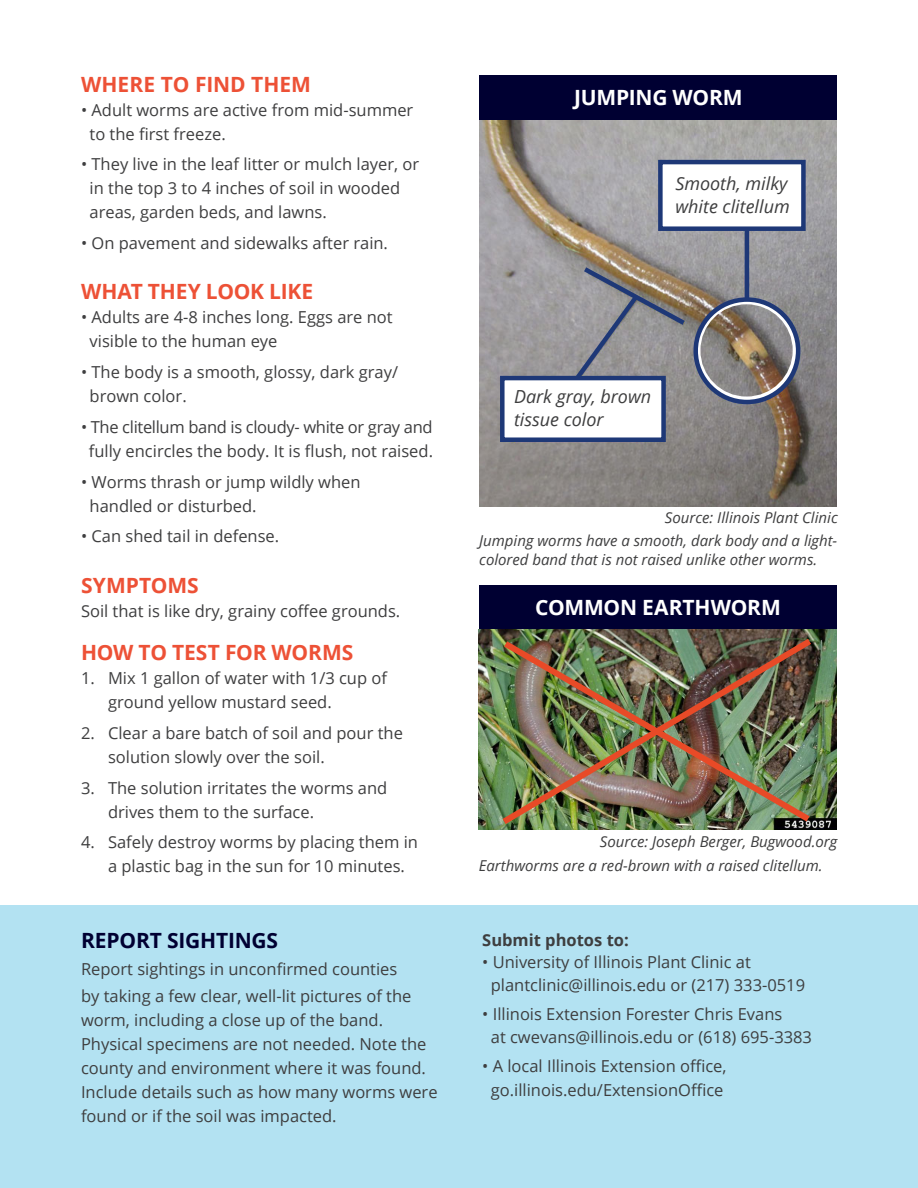
<style>
.page{position:relative;width:918px;height:1188px;background:#fff}
.page>*{position:absolute;margin:0;border:0;box-sizing:border-box;transform-origin:0 0}
.t1{font:700 21px "Open Sans";letter-spacing:-.005em;color:#ed5136}
.t2{font:700 21px "Open Sans";letter-spacing:-.01em;color:#fff}
.t3{font:700 21px "Open Sans";letter-spacing:-.005em;color:#000032}
.Photo_Caption{font:italic 18px/22.5px "Open Sans";color:#3e3e3f}
.Body_Text{font:16.5px/24px "Open Sans";color:#3e3e3f}
.Body_Text-2{font:16.5px/24px "Open Sans";letter-spacing:-.02em;color:#3e3e3f;text-align:center}
.Body_Text-3{font:700 16.5px "Open Sans";color:#3e3e3f}
.Photo_Caption-2{font:italic 15px/19.5px "Open Sans";color:#3e3e3f}
</style>
<div class="page">
<div style="left:0;top:905px;width:918px;height:283px;background:#b3e2f2"></div>
<div style="left:479px;top:76px;width:358px;height:45px;background:#000032"></div>
<img style="left:479px;top:121px;width:358px;height:386px">
<div style="left:696px;top:300px;width:101px;height:101px;border:4px solid #fff;border-radius:50%"></div>
<div style="left:693px;top:297px;width:107px;height:107px;border:4px solid #1e3877;border-radius:50%"></div>
<hr style="left:745px;top:221px;width:4px;height:79px;background:#1e3877">
<div style="left:660px;top:162px;width:143px;height:67px;background:#fff"></div>
<div style="left:658px;top:160px;width:148px;height:71px;border:4px solid #1e3877"></div>
<div style="left:502px;top:378px;width:162px;height:62px;background:#fff"></div>
<div style="left:500px;top:376px;width:166px;height:66px;border:4px solid #1e3877"></div>
<svg style="left:566px;top:263px;width:124px;height:128px;background:#949293"></svg>
<div style="left:479px;top:585px;width:358px;height:45px;background:#000032"></div>
<img style="left:479px;top:630px;width:358px;height:200px">
<img style="left:496px;top:633px;width:322px;height:197px">
<h2 class="t1" style="left:81px;top:69px;width:232px">WHERE TO FIND THEM</h2>
<p class="Body_Text" style="left:90px;top:97px;width:325px;text-indent:-9px">• Adult worms are active from mid-summer to the first freeze.</p>
<p class="Body_Text" style="left:90px;top:152px;width:331px;text-indent:-9px">• They live in the leaf litter or mulch layer, or in the top 3 to 4 inches of soil in wooded areas, garden beds, and lawns.</p>
<p class="Body_Text" style="left:81px;top:231px;width:309px">• On pavement and sidewalks after rain.</p>
<h2 class="t1" style="left:81px;top:277px;width:234px">WHAT THEY LOOK LIKE</h2>
<p class="Body_Text" style="left:90px;top:305px;width:305px;text-indent:-9px">• Adults are 4-8 inches long. Eggs are not visible to the human eye</p>
<p class="Body_Text" style="left:90px;top:360px;width:310px;text-indent:-9px">• The body is a smooth, glossy, dark gray/ brown color.</p>
<p class="Body_Text-2" style="left:81px;top:415px;width:354px">• The clitellum band is cloudy- white or gray and fully encircles the body. It is flush, not raised.</p>
<p class="Body_Text" style="left:90px;top:469px;width:273px;text-indent:-9px">• Worms thrash or jump wildly when handled or disturbed.</p>
<p class="Body_Text" style="left:81px;top:524px;width:200px">• Can shed tail in defense.</p>
<h2 class="t1" style="left:81px;top:570px;width:119px">SYMPTOMS</h2>
<p class="Body_Text" style="left:81px;top:598px;width:321px">Soil that is like dry, grainy coffee grounds.</p>
<h2 class="t1" style="left:81px;top:638px;width:274px">HOW TO TEST FOR WORMS</h2>
<p class="Body_Text" style="left:108px;top:666px;width:281px;text-indent:-27px">1. Mix 1 gallon of water with 1/3 cup of ground yellow mustard seed.</p>
<p class="Body_Text" style="left:108px;top:721px;width:296px;text-indent:-27px">2. Clear a bare batch of soil and pour the solution slowly over the soil.</p>
<p class="Body_Text" style="left:108px;top:775px;width:281px;text-indent:-27px">3. The solution irritates the worms and drives them to the surface.</p>
<p class="Body_Text" style="left:108px;top:830px;width:312px;text-indent:-27px">4. Safely destroy worms by placing them in a plastic bag in the sun for 10 minutes.</p>
<h2 class="t3" style="left:81px;top:925px;width:199px">REPORT SIGHTINGS</h2>
<p class="Body_Text" style="left:81px;top:955px;width:332px;line-height:27px">Report sightings in unconfirmed counties by taking a few clear, well-lit pictures of the</p>
<p class="Body_Text" style="left:81px;top:1007px;width:358px">worm, including a close up of the band.<br>Physical specimens are not needed. Note the county and environment where it was found.<br>Include details such as how many worms were found or if the soil was impacted.</p>
<h2 class="t2" style="left:574px;top:83px;width:170px">JUMPING WORM</h2>
<p class="Photo_Caption" style="left:675px;top:172px;width:116px">Smooth, milky white clitellum</p>
<p class="Photo_Caption" style="left:514px;top:385px;width:139px">Dark gray, brown tissue color</p>
<p class="Photo_Caption-2" style="left:665px;top:508px;width:174px">Source: Illinois Plant Clinic</p>
<p class="Photo_Caption-2" style="left:479px;top:530px;width:360px">Jumping worms have a smooth, dark body and a light&shy;colored band that is not raised unlike other worms.</p>
<h2 class="t2" style="left:535px;top:593px;width:247px">COMMON EARTHWORM</h2>
<p class="Photo_Caption-2" style="left:600px;top:831px;width:239px">Source: Joseph Berger, Bugwood.org</p>
<p class="Photo_Caption-2" style="left:479px;top:855px;width:345px">Earthworms are a red-brown with a raised clitellum.</p>
<p class="Body_Text-3" style="left:482px;top:928px;width:148px">Submit photos to:</p>
<p class="Body_Text" style="left:491px;top:951px;width:316px;line-height:22.5px;text-indent:-9px">• University of Illinois Plant Clinic at plantclinic@illinois.edu or (217) 333-0519</p>
<p class="Body_Text" style="left:491px;top:1002px;width:323px;line-height:22.5px;text-indent:-9px">• Illinois Extension Forester Chris Evans<br>at cwevans@illinois.edu or (618) 695-3383</p>
<p class="Body_Text" style="left:482px;top:1053px;width:246px;text-align:center">• A local Illinois Extension office, go.illinois.edu/ExtensionOffice</p>
</div>
